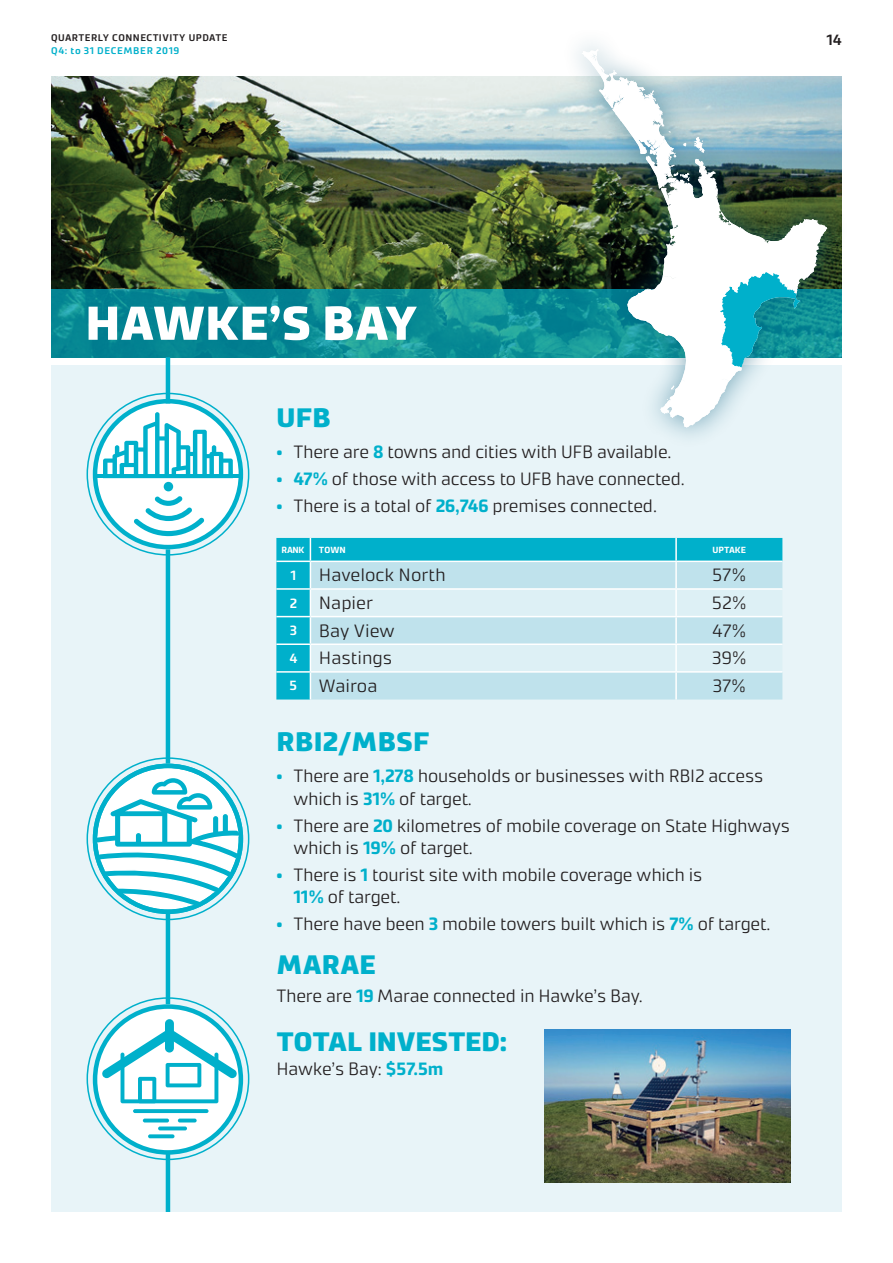
<style>
.page{position:relative;width:893px;height:1263px;background:#fff}
.page>*{position:absolute;margin:0;border:0;box-sizing:border-box;transform-origin:0 0}
.t1{font:900 48px "Accura";color:#fff;scale:1.05 1}
.t2{font:900 27px "Accura";color:#00b0cb;scale:1.05 1}
.t3{font:300 18px/22.5px "Accura";letter-spacing:-.01em;color:#231f20}
.t4{font:600 15px "Accura";color:#231f20}
.t5{font:600 13.5px "Accura";color:#fff}
.t6{font:600 9.75px "Accura";letter-spacing:.045em;color:#231f20}
.t7{font:600 9.75px "Accura";letter-spacing:.065em;color:#00b0cb}
.t8{font:700 9px "Accura";letter-spacing:.01em;color:#fff}
.s1{font-weight:700;color:#00b0cb}
.s2{font-weight:600;font-size:13.5px;color:#fff}
</style>
<div class="page">
<div style="left:51px;top:366px;width:791px;height:846px;background:#e8f4f8"></div>
<img style="left:51px;top:77px;width:508px;height:212px">
<svg style="left:51px;top:289px;width:508px;height:68px;background:#0b8b95"></svg>
<div style="left:95px;top:401px;width:146px;height:146px;background:#fff;border-radius:50%"></div>
<div style="left:93px;top:399px;width:150px;height:150px;border:4px solid #00b0cb;border-radius:50%"></div>
<svg style="left:95px;top:766px;width:146px;height:146px"></svg>
<svg style="left:95px;top:1006px;width:146px;height:146px;background:#e1f5f8"></svg>
<div style="left:93px;top:1004px;width:150px;height:151px;border:4px solid #00b0cb;border-radius:50%"></div>
<hr style="left:166px;top:549px;width:4px;height:215px;background:#00b0cb">
<hr style="left:166px;top:912px;width:4px;height:92px;background:#00b0cb">
<hr style="left:166px;top:1152px;width:4px;height:60px;background:#00b0cb">
<hr style="left:166px;top:357px;width:4px;height:46px;background:#00b0cb">
<svg style="left:276px;top:538px;width:34px;height:161px;background:#06b2cc"></svg>
<hr style="left:276px;top:561px;width:34px;height:1px;background:#fff">
<hr style="left:276px;top:588px;width:34px;height:2px;background:#fff">
<hr style="left:276px;top:616px;width:34px;height:1px;background:#fff">
<hr style="left:276px;top:643px;width:34px;height:2px;background:#fff">
<hr style="left:276px;top:671px;width:34px;height:2px;background:#fff">
<svg style="left:310px;top:538px;width:472px;height:161px"></svg>
<hr style="left:676px;top:671px;width:106px;height:2px;background:#fff">
<hr style="left:675px;top:673px;width:2px;height:26px;background:#fff">
<div style="left:165px;top:1019px;width:9px;height:33px;background:#00b0cb;border-radius:4px"></div>
<svg style="left:102px;top:1028px;width:135px;height:75px;background:#b1e6ef"></svg>
<svg style="left:133px;top:1109px;width:76px;height:4px"></svg>
<svg style="left:143px;top:1118px;width:26px;height:4px"></svg>
<svg style="left:178px;top:1118px;width:19px;height:4px"></svg>
<svg style="left:158px;top:1126px;width:29px;height:4px"></svg>
<svg style="left:148px;top:1134px;width:27px;height:4px"></svg>
<svg style="left:103px;top:412px;width:130px;height:66px"></svg>
<div style="left:164px;top:482px;width:9px;height:9px;background:#00b0cb;border-radius:50%"></div>
<svg style="left:134px;top:496px;width:70px;height:40px"></svg>
<hr style="left:230px;top:474px;width:12px;height:4px;background:#00b0cb">
<hr style="left:95px;top:474px;width:12px;height:4px;background:#00b0cb">
<svg style="left:93px;top:778px;width:151px;height:130px;background:#ade5ee"></svg>
<div style="left:93px;top:764px;width:150px;height:150px;border:4px solid #00b0cb;border-radius:50%"></div>
<div style="left:559px;top:26px;width:291px;height:425px;background:#005676;opacity:.5"></div>
<img style="left:581px;top:49px;width:246px;height:378px">
<img style="left:544px;top:1029px;width:247px;height:153px">
<p class="t6" style="left:51px;top:32px;width:178px">QUARTERLY CONNECTIVITY UPDATE</p>
<p class="t4" style="left:826px;top:30px;width:17px">14</p>
<p class="t7" style="left:51px;top:45px;width:130px">Q4: to 31 DECEMBER 2019</p>
<h1 class="t1" style="left:85px;top:294px;width:318px">HAWKE’S BAY</h1>
<h2 class="t2" style="left:277px;top:401px;width:53px">UFB</h2>
<p class="t3" style="left:276px;top:440px;width:397px"><span class="s1">•</span> There are <span class="s1">8</span> towns and cities with UFB available.</p>
<p class="t3" style="left:276px;top:467px;width:410px"><span class="s1">• 47%</span> of those with access to UFB have connected.</p>
<p class="t3" style="left:276px;top:494px;width:382px"><span class="s1">•</span> There is a total of <span class="s1">26,746</span> premises connected.</p>
<p class="t8" style="left:281px;top:544px;width:25px">RANK</p>
<p class="t8" style="left:319px;top:544px;width:28px">TOWN</p>
<p class="t8" style="left:712px;top:544px;width:35px">UPTAKE</p>
<p class="t5" style="left:290px;top:567px;width:7px">1</p>
<p class="t3" style="left:319px;top:564px;width:128px">Havelock North</p>
<p class="t3" style="left:712px;top:564px;width:36px">57%</p>
<p class="t3" style="left:290px;top:591px;width:85px"><span class="s2">2</span> Napier</p>
<p class="t3" style="left:712px;top:591px;width:37px">52%</p>
<p class="t3" style="left:290px;top:619px;width:107px"><span class="s2">3</span> Bay View</p>
<p class="t3" style="left:712px;top:619px;width:36px">47%</p>
<p class="t3" style="left:289px;top:646px;width:104px"><span class="s2">4</span> Hastings</p>
<p class="t3" style="left:712px;top:646px;width:37px">39%</p>
<p class="t3" style="left:290px;top:674px;width:89px"><span class="s2">5</span> Wairoa</p>
<p class="t3" style="left:712px;top:674px;width:35px">37%</p>
<h2 class="t2" style="left:277px;top:725px;width:147px">RBI2/MBSF</h2>
<p class="t3" style="left:293px;top:764px;width:471px;text-indent:-17px"><span class="s1">•</span> There are <span class="s1">1,278</span> households or businesses with RBI2 access which is <span class="s1">31%</span> of target.</p>
<p class="t3" style="left:293px;top:814px;width:498px;text-indent:-17px"><span class="s1">•</span> There are <span class="s1">20</span> kilometres of mobile coverage on State Highways which is <span class="s1">19%</span> of target.</p>
<p class="t3" style="left:293px;top:863px;width:410px;text-indent:-17px"><span class="s1">•</span> There is <span class="s1">1</span> tourist site with mobile coverage which is<br><span class="s1">11%</span> of target.</p>
<p class="t3" style="left:276px;top:912px;width:495px"><span class="s1">•</span> There have been <span class="s1">3</span> mobile towers built which is <span class="s1">7%</span> of target.</p>
<h2 class="t2" style="left:277px;top:948px;width:96px">MARAE</h2>
<p class="t3" style="left:276px;top:984px;width:368px">There are <span class="s1">19</span> Marae connected in Hawke’s Bay.</p>
<h2 class="t2" style="left:277px;top:1025px;width:221px">TOTAL INVESTED:</h2>
<p class="t3" style="left:276px;top:1057px;width:168px">Hawke’s Bay: <span class="s1">$57.5m</span></p>
</div>
